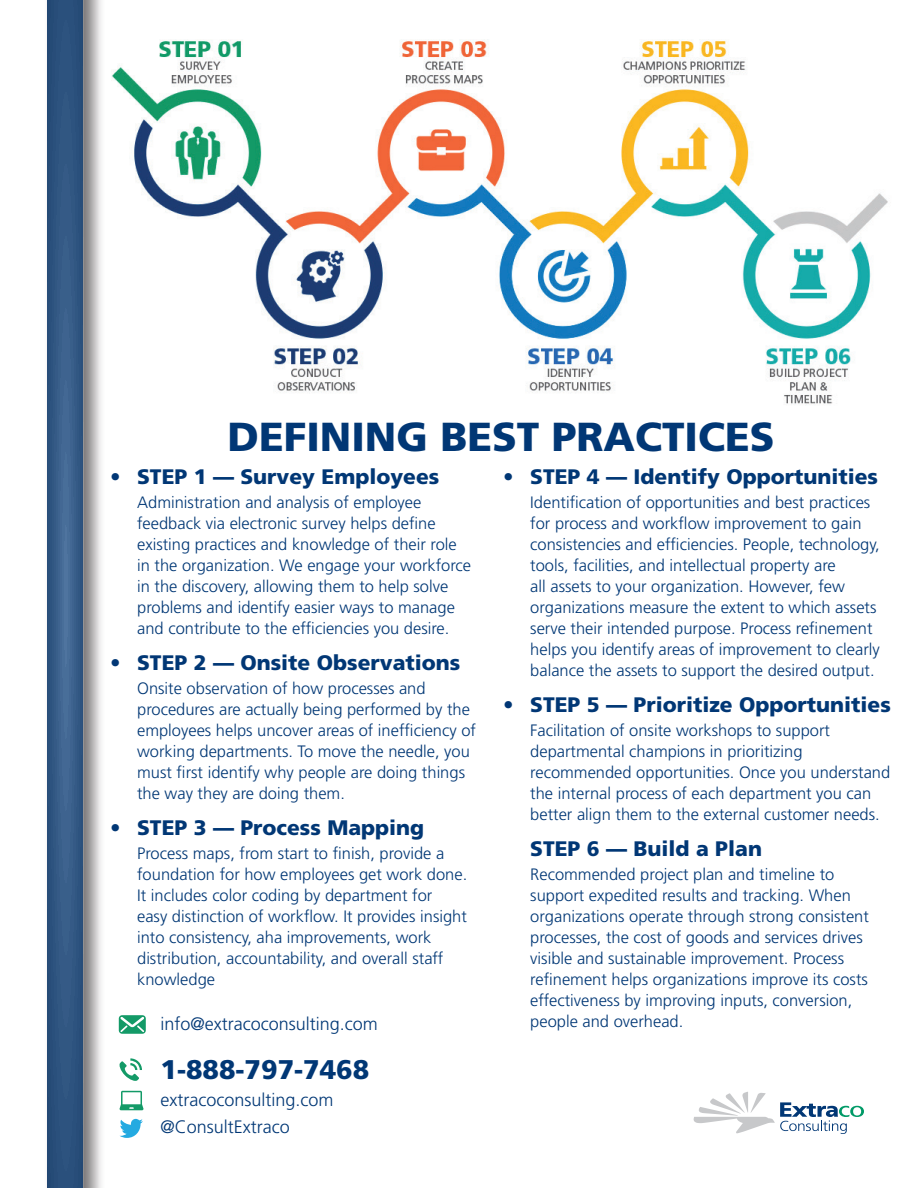
<style>
.page{position:relative;width:918px;height:1188px;background:#fff}
.page>*{position:absolute;margin:0;border:0;box-sizing:border-box;transform-origin:0 0}
.t1{font:900 40.5px "Frutiger";color:#013775}
.t2{font:900 27px "Frutiger";color:#013775}
.t3{font:900 21px "Frutiger";color:#013775}
.t4{font:300 18px/27px "Frutiger";color:#013775}
.t5{font:300 16.5px/21px "Frutiger";color:#013775}
</style>
<div class="page">
<img style="left:111px;top:39px;width:777px;height:365px">
<div style="left:44px;top:0;width:56px;height:1188px;background:#231f20;opacity:.5"></div>
<div style="left:54px;top:0;width:52px;height:1188px;background:#231f20;opacity:.75"></div>
<svg style="left:48px;top:0;width:35px;height:1188px;background:#325783"></svg>
<svg style="left:694px;top:1091px;width:170px;height:43px"></svg>
<svg style="left:119px;top:1015px;width:27px;height:19px"></svg>
<svg style="left:120px;top:1091px;width:24px;height:19px"></svg>
<svg style="left:119px;top:1058px;width:23px;height:23px"></svg>
<svg style="left:120px;top:1119px;width:23px;height:19px"></svg>
<h1 class="t1" style="left:228px;top:412px;width:548px">DEFINING BEST PRACTICES</h1>
<p class="t3" style="left:503px;top:464px;width:376px">• STEP 4 — Identify Opportunities</p>
<p class="t5" style="left:530px;top:492px;width:351px">Identification of opportunities and best practices for process and workflow improvement to gain consistencies and efficiencies. People, technology, tools, facilities, and intellectual property are<br>all assets to your organization. However, few organizations measure the extent to which assets serve their intended purpose. Process refinement helps you identify areas of improvement to clearly balance the assets to support the desired output.</p>
<p class="t3" style="left:503px;top:692px;width:389px">• STEP 5 — Prioritize Opportunities</p>
<p class="t5" style="left:530px;top:720px;width:362px">Facilitation of onsite workshops to support departmental champions in prioritizing recommended opportunities. Once you understand the internal process of each department you can better align them to the external customer needs.</p>
<p class="t3" style="left:530px;top:836px;width:233px">STEP 6 — Build a Plan</p>
<p class="t5" style="left:530px;top:864px;width:340px">Recommended project plan and timeline to support expedited results and tracking. When organizations operate through strong consistent processes, the cost of goods and services drives visible and sustainable improvement. Process refinement helps organizations improve its costs effectiveness by improving inputs, conversion, people and overhead.</p>
<p class="t3" style="left:110px;top:464px;width:331px">• STEP 1 — Survey Employees</p>
<p class="t5" style="left:137px;top:492px;width:336px">Administration and analysis of employee feedback via electronic survey helps define existing practices and knowledge of their role in the organization. We engage your workforce in the discovery, allowing them to help solve problems and identify easier ways to manage and contribute to the efficiencies you desire.</p>
<p class="t3" style="left:110px;top:650px;width:352px">• STEP 2 — Onsite Observations</p>
<p class="t5" style="left:137px;top:678px;width:340px">Onsite observation of how processes and procedures are actually being performed by the employees helps uncover areas of inefficiency of working departments. To move the needle, you must first identify why people are doing things the way they are doing them.</p>
<p class="t3" style="left:110px;top:815px;width:316px">• STEP 3 — Process Mapping</p>
<p class="t5" style="left:137px;top:843px;width:332px">Process maps, from start to finish, provide a foundation for how employees get work done.<br>It includes color coding by department for<br>easy distinction of workflow. It provides insight into consistency, aha improvements, work distribution, accountability, and overall staff knowledge</p>
<p class="t4" style="left:161px;top:1011px;width:219px">info@extracoconsulting.com</p>
<h2 class="t2" style="left:161px;top:1053px;width:210px">1-888-797-7468</h2>
<p class="t4" style="left:161px;top:1087px;width:174px">extracoconsulting.com @ConsultExtraco</p>
</div>
